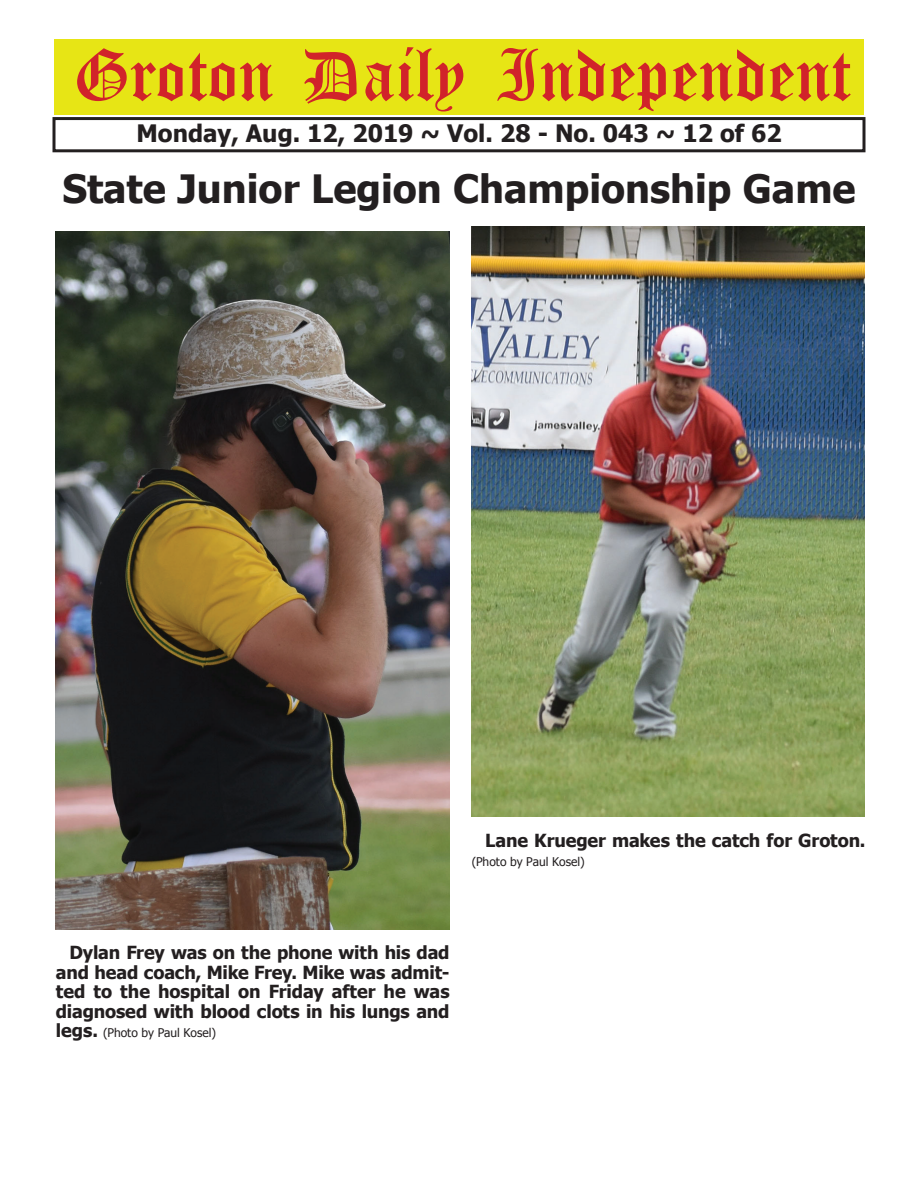
<style>
.page{position:relative;width:918px;height:1188px;background:#fff}
.page>*{position:absolute;margin:0;border:0;box-sizing:border-box;transform-origin:0 0}
.t1{font:54px "Old English Five";color:#d1232a}
.t2{font:700 39px "Tahoma";color:#231f20}
.t3{font:700 24px "Tahoma";color:#231f20}
.t4{font:700 18px/19.5px "Tahoma";letter-spacing:-.01em;color:#231f20;text-align:justify}
.t5{font:12px "Tahoma";color:#231f20}
.s1{font-weight:700;font-size:18px}
</style>
<div class="page">
<div style="left:52px;top:117px;width:814px;height:35px;border:3px solid #231f20"></div>
<div style="left:54px;top:40px;width:810px;height:75px;background:#e7e515"></div>
<img style="left:56px;top:231px;width:394px;height:699px">
<img style="left:472px;top:226px;width:392px;height:591px">
<h1 class="t1" style="left:73px;top:50px;width:779px">Groton Daily Independent</h1>
<h3 class="t3" style="left:136px;top:116px;width:647px">Monday, Aug. 12, 2019 ~ Vol. 28 - No. 043 ~ 12 of 62</h3>
<h2 class="t2" style="left:62px;top:162px;width:795px">State Junior Legion Championship Game</h2>
<p class="t4" style="left:485px;top:829px;width:382px">Lane Krueger makes the catch for Groton.</p>
<p class="t5" style="left:472px;top:854px;width:115px">(Photo by Paul Kosel)</p>
<p class="t4" style="left:56px;top:942px;width:395px;text-indent:14px">Dylan Frey was on the phone with his dad and head coach, Mike Frey. Mike was admit&shy;ted to the hospital on Friday after he was diagnosed with blood clots in his lungs and</p>
<p class="t5" style="left:56px;top:1025px;width:162px"><span class="s1">legs.</span> (Photo by Paul Kosel)</p>
</div>
